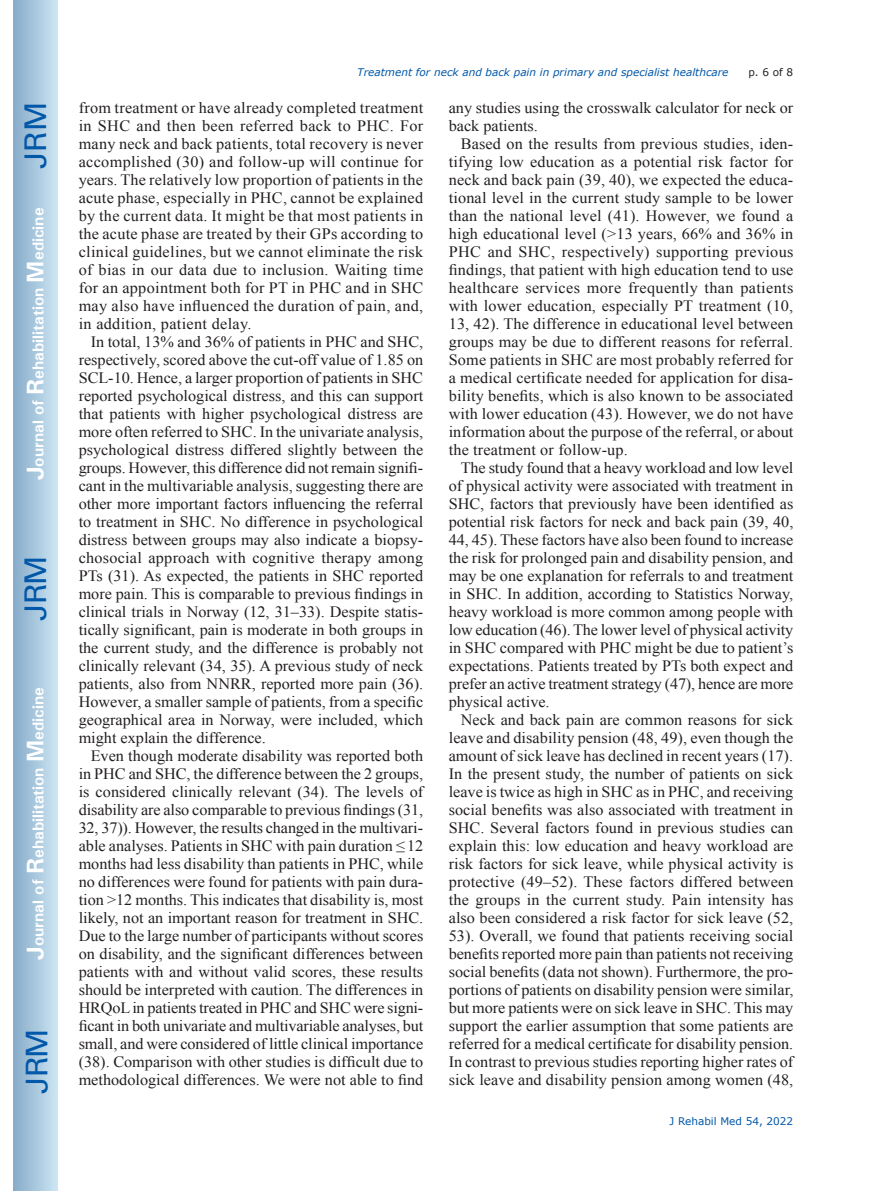
<style>
.page{position:relative;width:872px;height:1191px;background:#fff}
.page>*{position:absolute;margin:0;border:0;box-sizing:border-box;transform-origin:0 0}
.t1{font:30px "Univers";letter-spacing:-.03em;color:#0157a8}
.Txi{font:15.75px/18px "Times New Roman";color:#231f20;text-align:justify}
.t2{font:700 15.75px "Univers";color:#fff}
.t3{font:italic 10.5px "Verdana";color:#0157a8}
.t4{font:10.5px "Verdana";color:#0157a8}
.t5{font:10.5px "Verdana";color:#231f20}
.s1{font-size:24px}
</style>
<div class="page">
<div style="left:14px;top:0;width:43px;height:1191px;background:linear-gradient(to right,#88acca,#cbe5f2)"></div>
<h1 class="t1" style="left:18px;top:169px;width:68px;rotate:-90deg">JRM</h1>
<p class="t2" style="left:28px;top:480px;width:274px;rotate:-90deg"><span class="s1">J</span>ournal of <span class="s1">R</span>ehabilitation <span class="s1">M</span>edicine</p>
<h1 class="t1" style="left:18px;top:620px;width:67px;rotate:-90deg">JRM</h1>
<p class="t2" style="left:28px;top:959px;width:274px;rotate:-90deg"><span class="s1">J</span>ournal of <span class="s1">R</span>ehabilitation <span class="s1">M</span>edicine</p>
<h1 class="t1" style="left:19px;top:1093px;width:67px;rotate:-90deg">JRM</h1>
<p class="t3" style="left:357px;top:65px;width:373px">Treatment for neck and back pain in primary and specialist healthcare</p>
<p class="t5" style="left:748px;top:65px;width:46px">p. 6 of 8</p>
<p class="Txi" style="left:79px;top:98px;width:346px">from treatment or have already completed treatment in SHC and then been referred back to PHC. For many neck and back patients, total recovery is never accomplished (30) and follow-up will continue for years. The relatively low proportion of patients in the acute phase, especially in PHC, cannot be explained by the current data. It might be that most patients in the acute phase are treated by their GPs according to clinical guidelines, but we cannot eliminate the risk of bias in our data due to inclusion. Waiting time for an appointment both for PT in PHC and in SHC may also have influenced the duration of pain, and, in addition, patient delay.</p>
<p class="Txi" style="left:79px;top:332px;width:346px;text-indent:12px">In total, 13% and 36% of patients in PHC and SHC, respectively, scored above the cut-off value of 1.85 on SCL-10. Hence, a larger proportion of patients in SHC reported psychological distress, and this can support that patients with higher psychological distress are more often referred to SHC. In the univariate analysis, psychological distress differed slightly between the groups. However, this difference did not remain signifi&shy;cant in the multivariable analysis, suggesting there are other more important factors influencing the referral to treatment in SHC. No difference in psychological distress between groups may also indicate a biopsy&shy;chosocial approach with cognitive therapy among PTs (31). As expected, the patients in SHC reported more pain. This is comparable to previous findings in clinical trials in Norway (12, 31–33). Despite statis&shy;tically significant, pain is moderate in both groups in the current study, and the difference is probably not clinically relevant (34, 35). A previous study of neck patients, also from NNRR, reported more pain (36).<br>However, a smaller sample of patients, from a specific geographical area in Norway, were included, which might explain the difference.</p>
<p class="Txi" style="left:79px;top:746px;width:346px;text-indent:12px">Even though moderate disability was reported both in PHC and SHC, the difference between the 2 groups, is considered clinically relevant (34). The levels of disability are also comparable to previous findings (31, 32, 37)). However, the results changed in the multivari&shy;able analyses. Patients in SHC with pain duration ≤12 months had less disability than patients in PHC, while no differences were found for patients with pain dura&shy;tion &gt;12 months. This indicates that disability is, most likely, not an important reason for treatment in SHC.<br>Due to the large number of participants without scores on disability, and the significant differences between patients with and without valid scores, these results should be interpreted with caution. The differences in HRQoL in patients treated in PHC and SHC were signi&shy;ficant in both univariate and multivariable analyses, but small, and were considered of little clinical importance (38). Comparison with other studies is difficult due to methodological differences. We were not able to find</p>
<p class="Txi" style="left:449px;top:98px;width:346px">any studies using the crosswalk calculator for neck or back patients.</p>
<p class="Txi" style="left:449px;top:134px;width:346px;text-indent:12px">Based on the results from previous studies, iden&shy;tifying low education as a potential risk factor for neck and back pain (39, 40), we expected the educa&shy;tional level in the current study sample to be lower than the national level (41). However, we found a high educational level (&gt;13 years, 66% and 36% in PHC and SHC, respectively) supporting previous findings, that patient with high education tend to use healthcare services more frequently than patients with lower education, especially PT treatment (10, 13, 42). The difference in educational level between groups may be due to different reasons for referral.<br>Some patients in SHC are most probably referred for a medical certificate needed for application for disa&shy;bility benefits, which is also known to be associated with lower education (43). However, we do not have information about the purpose of the referral, or about the treatment or follow-up.</p>
<p class="Txi" style="left:449px;top:458px;width:346px;text-indent:12px">The study found that a heavy workload and low level of physical activity were associated with treatment in SHC, factors that previously have been identified as potential risk factors for neck and back pain (39, 40, 44, 45). These factors have also been found to increase the risk for prolonged pain and disability pension, and may be one explanation for referrals to and treatment in SHC. In addition, according to Statistics Norway, heavy workload is more common among people with low education (46). The lower level of physical activity in SHC compared with PHC might be due to patient’s expectations. Patients treated by PTs both expect and prefer an active treatment strategy (47), hence are more physical active.</p>
<p class="Txi" style="left:449px;top:710px;width:346px;text-indent:12px">Neck and back pain are common reasons for sick leave and disability pension (48, 49), even though the amount of sick leave has declined in recent years (17).<br>In the present study, the number of patients on sick leave is twice as high in SHC as in PHC, and receiving social benefits was also associated with treatment in SHC. Several factors found in previous studies can explain this: low education and heavy workload are risk factors for sick leave, while physical activity is protective (49–52). These factors differed between the groups in the current study. Pain intensity has also been considered a risk factor for sick leave (52, 53). Overall, we found that patients receiving social benefits reported more pain than patients not receiving social benefits (data not shown). Furthermore, the pro&shy;portions of patients on disability pension were similar, but more patients were on sick leave in SHC. This may support the earlier assumption that some patients are referred for a medical certificate for disability pension.<br>In contrast to previous studies reporting higher rates of sick leave and disability pension among women (48,</p>
<p class="t4" style="left:669px;top:1114px;width:125px">J Rehabil Med 54, 2022</p>
</div>
